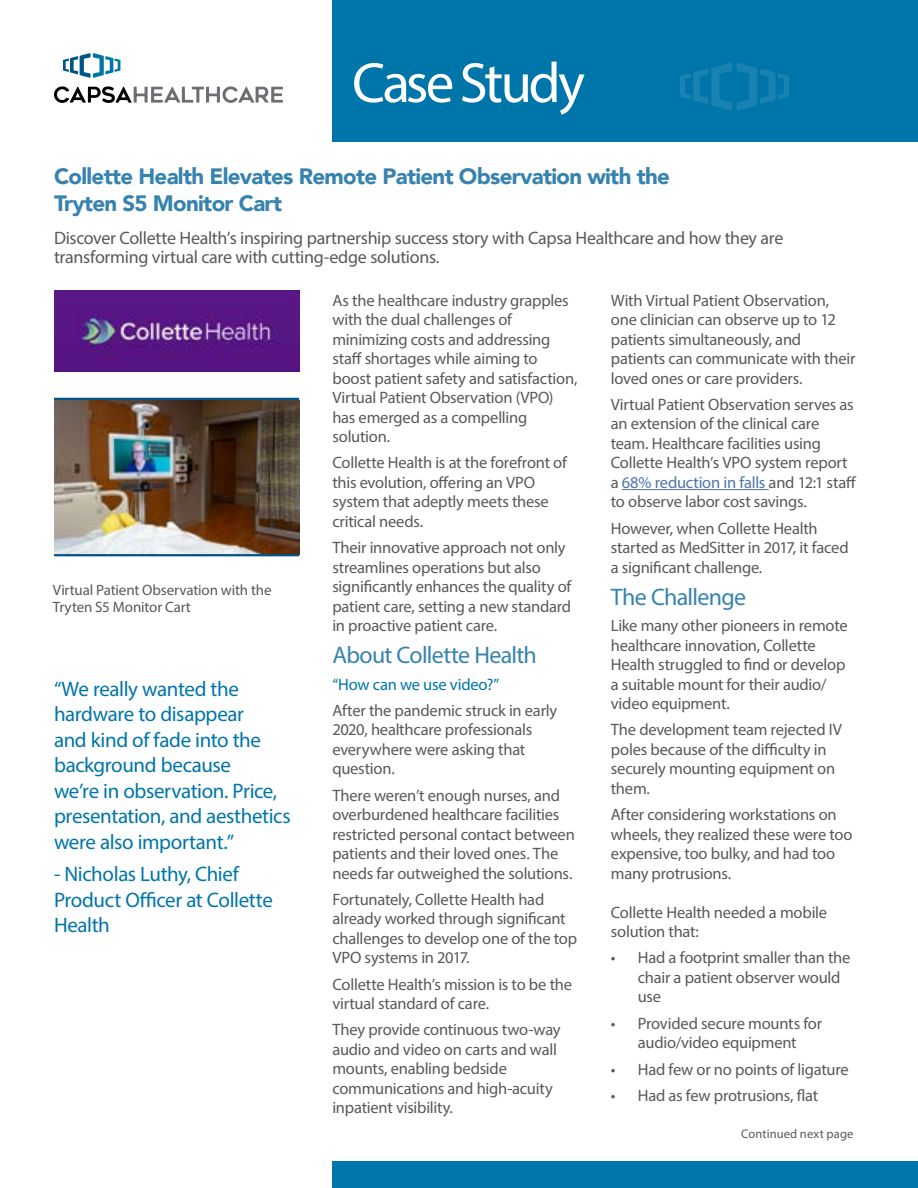
<style>
.page{position:relative;width:918px;height:1188px;background:#fff}
.page>*{position:absolute;margin:0;border:0;box-sizing:border-box;transform-origin:0 0}
.t1{font:57px "Myriad Pro";letter-spacing:-.045em;color:#fff}
.t2{font:24px "Myriad Pro";letter-spacing:-.03em;color:#3683b0}
.t3{font:900 22.2px/26.7px "Avenir";letter-spacing:-.03em;color:#3683b0}
.t4{font:21px/25.5px "Myriad Pro";letter-spacing:-.02em;color:#0075a9}
.t5{font:18px/19.5px "Myriad Pro";letter-spacing:-.02em;color:#58595b}
.t6{font:16.5px/19.5px "Myriad Pro";letter-spacing:-.015em;color:#58595b}
.t7{font:16.5px "Myriad Pro";letter-spacing:-.01em;color:#0075a9}
.t8{font:15px/16.5px "Myriad Pro";letter-spacing:-.01em;color:#58595b}
.t9{font:12.6px "Myriad Pro";letter-spacing:.01em;color:#58595b}
.s1{color:#4f73ad}
</style>
<div class="page">
<div style="left:332px;top:0;width:586px;height:142px;background:#0075a9"></div>
<div style="left:332px;top:1161px;width:586px;height:27px;background:#0075a9"></div>
<hr style="left:622px;top:489px;width:147px;height:1px;background:#4f73ad">
<svg style="left:54px;top:86px;width:229px;height:17px"></svg>
<svg style="left:63px;top:53px;width:57px;height:25px"></svg>
<svg style="left:680px;top:63px;width:109px;height:48px"></svg>
<img style="left:54px;top:400px;width:245px;height:154px">
<hr style="left:54px;top:398px;width:245px;height:2px;background:#005487">
<hr style="left:54px;top:554px;width:245px;height:2px;background:#005487">
<img style="left:54px;top:291px;width:245px;height:81px">
<h1 class="t1" style="left:352px;top:48px;width:234px">Case Study</h1>
<h3 class="t3" style="left:54px;top:163px;width:617px">Collette Health Elevates Remote Patient Observation with the<br>Tryten S5 Monitor Cart</h3>
<p class="t5" style="left:54px;top:228px;width:731px">Discover Collette Health’s inspiring partnership success story with Capsa Healthcare and how they are transforming virtual care with cutting-edge solutions.</p>
<p class="t6" style="left:611px;top:290px;width:246px">With Virtual Patient Observation, one clinician can observe up to 12 patients simultaneously, and patients can communicate with their loved ones or care providers.</p>
<p class="t6" style="left:611px;top:394px;width:247px">Virtual Patient Observation serves as an extension of the clinical care team. Healthcare facilities using Collette Health’s VPO system report a <span class="s1">68% reduction in falls</span> and 12:1 staff to observe labor cost savings.</p>
<p class="t6" style="left:611px;top:518px;width:239px">However, when Collette Health started as MedSitter in 2017, it faced a significant challenge.</p>
<h2 class="t2" style="left:611px;top:582px;width:137px">The Challenge</h2>
<p class="t6" style="left:611px;top:616px;width:238px">Like many other pioneers in remote healthcare innovation, Collette<br>Health struggled to find or develop a suitable mount for their audio/ video equipment.</p>
<p class="t6" style="left:611px;top:720px;width:233px">The development team rejected IV poles because of the difficulty in securely mounting equipment on them.</p>
<p class="t6" style="left:611px;top:805px;width:243px">After considering workstations on wheels, they realized these were too expensive, too bulky, and had too many protrusions.</p>
<p class="t6" style="left:611px;top:902px;width:218px">Collette Health needed a mobile solution that:</p>
<p class="t6" style="left:638px;top:948px;width:214px;text-indent:-27px">• Had a footprint smaller than the chair a patient observer would use</p>
<p class="t6" style="left:611px;top:1013px;width:213px;text-align:center">• Provided secure mounts for audio/video equipment</p>
<p class="t6" style="left:611px;top:1059px;width:239px">• Had few or no points of ligature</p>
<p class="t6" style="left:611px;top:1085px;width:209px">• Had as few protrusions, flat</p>
<p class="t9" style="left:741px;top:1126px;width:114px">Continued next page</p>
<p class="t6" style="left:332px;top:290px;width:247px">As the healthcare industry grapples with the dual challenges of minimizing costs and addressing staff shortages while aiming to boost patient safety and satisfaction,<br>Virtual Patient Observation (VPO) has emerged as a compelling solution.</p>
<p class="t6" style="left:332px;top:453px;width:236px">Collette Health is at the forefront of this evolution, offering an VPO system that adeptly meets these critical needs.</p>
<p class="t6" style="left:332px;top:538px;width:241px">Their innovative approach not only streamlines operations but also significantly enhances the quality of patient care, setting a new standard in proactive patient care.</p>
<h2 class="t2" style="left:332px;top:641px;width:206px">About Collette Health</h2>
<p class="t7" style="left:332px;top:674px;width:169px">“How can we use video?”</p>
<p class="t6" style="left:332px;top:700px;width:226px">After the pandemic struck in early<br>2020, healthcare professionals everywhere were asking that question.</p>
<p class="t6" style="left:332px;top:785px;width:244px">There weren’t enough nurses, and overburdened healthcare facilities restricted personal contact between patients and their loved ones. The needs far outweighed the solutions.</p>
<p class="t6" style="left:332px;top:889px;width:246px">Fortunately, Collette Health had already worked through significant challenges to develop one of the top<br>VPO systems in 2017.</p>
<p class="t6" style="left:332px;top:974px;width:241px">Collette Health’s mission is to be the virtual standard of care.</p>
<p class="t6" style="left:332px;top:1020px;width:230px">They provide continuous two-way audio and video on carts and wall mounts, enabling bedside communications and high-acuity inpatient visibility.</p>
<p class="t8" style="left:53px;top:582px;width:220px">Virtual Patient Observation with the<br>Tryten S5 Monitor Cart</p>
<p class="t4" style="left:54px;top:676px;width:238px">“We really wanted the hardware to disappear<br>and kind of fade into the background because<br>we’re in observation. Price, presentation, and aesthetics were also important.”</p>
<p class="t4" style="left:54px;top:861px;width:220px">- Nicholas Luthy, Chief<br>Product Officer at Collette<br>Health</p>
</div>
